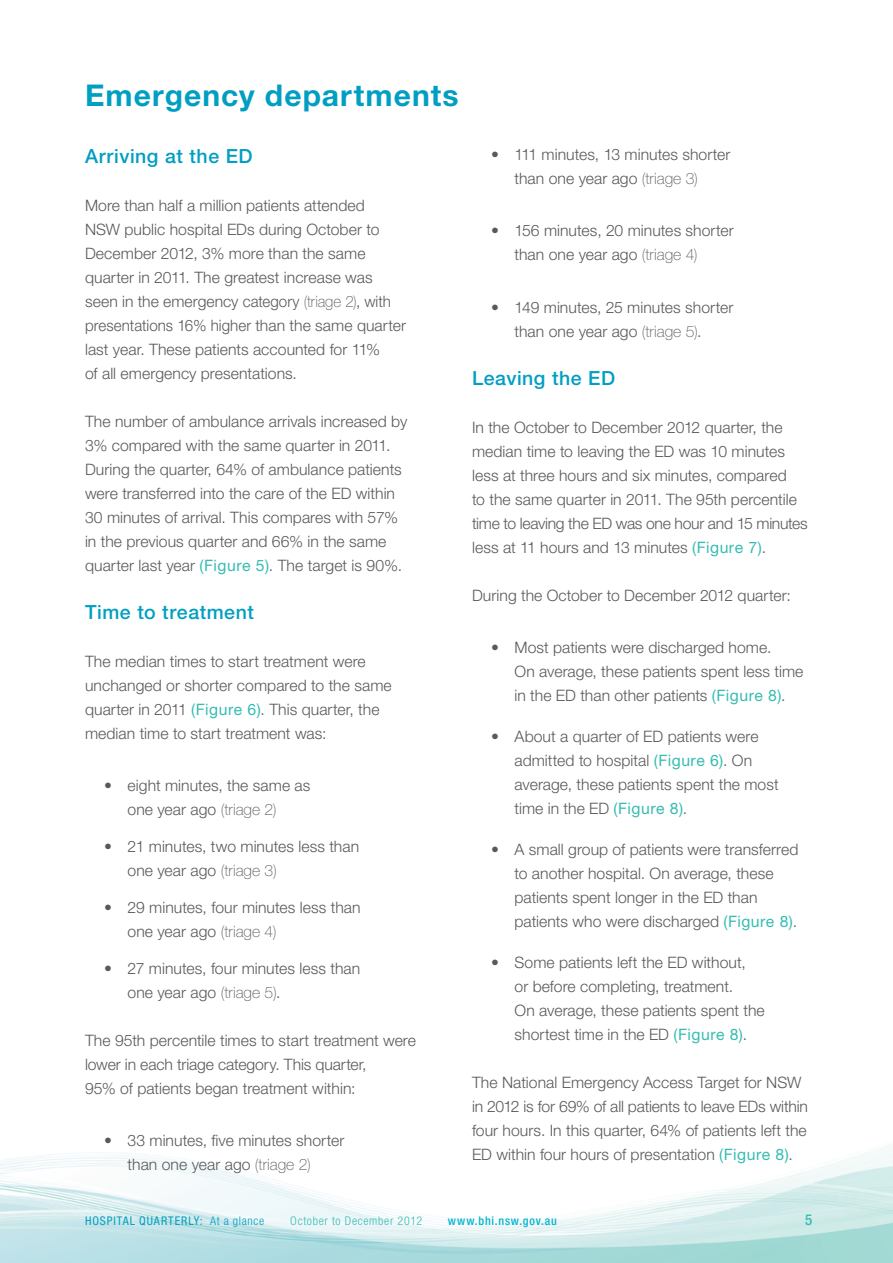
<style>
.page{position:relative;width:893px;height:1263px;background:#fff}
.page>*{position:absolute;margin:0;border:0;box-sizing:border-box;transform-origin:0 0}
.HEADING_1{font:700 30px "Helvetica Neue LT Std";letter-spacing:.035em;color:#009fc2}
.HEADING_2{font:500 19.5px "Helvetica Neue LT Std";letter-spacing:.03em;color:#009fc2}
.BODY__basic{font:300 15.75px/24px "Helvetica Neue LT Std";letter-spacing:.005em;color:#58595b}
.t1{font:500 condensed 15px "Helvetica Neue LT Std";color:#36bdb2}
.t2{font:condensed 12px "Helvetica Neue LT Std";letter-spacing:.075em;color:#009fc2}
.t3{font:300 condensed 12px "Helvetica Neue LT Std";letter-spacing:.06em;color:#36bdb2}
.t4{font:500 condensed 12px "Helvetica Neue LT Std";letter-spacing:.065em;color:#00b4d0}
.s1{font-weight:100}
.s2{font-weight:400;color:#36bdb2}
.s3{color:#59595b}
.s4{font-weight:300}
</style>
<div class="page">
<img style="left:0;top:1144px;width:893px;height:119px">
<p class="HEADING_1" style="left:85px;top:77px;width:375px">Emergency departments</p>
<p class="HEADING_2" style="left:85px;top:144px;width:169px">Arriving at the ED</p>
<p class="BODY__basic" style="left:85px;top:193px;width:323px">More than half a million patients attended<br>NSW public hospital EDs during October to December 2012, 3% more than the same quarter in 2011. The greatest increase was seen in the emergency category <span class="s1">(triage 2)</span>, with presentations 16% higher than the same quarter last year. These patients accounted for 11%<br>of all emergency presentations.</p>
<p class="BODY__basic" style="left:85px;top:409px;width:324px">The number of ambulance arrivals increased by 3% compared with the same quarter in 2011.<br>During the quarter, 64% of ambulance patients were transferred into the care of the ED within 30 minutes of arrival. This compares with 57% in the previous quarter and 66% in the same quarter last year <span class="s2">(Figure 5)</span>. The target is 90%.</p>
<p class="HEADING_2" style="left:85px;top:600px;width:170px">Time to treatment</p>
<p class="BODY__basic" style="left:85px;top:649px;width:308px">The median times to start treatment were unchanged or shorter compared to the same quarter in 2011 <span class="s2">(Figure 6)</span>. This quarter, the median time to start treatment was:</p>
<p class="BODY__basic" style="left:128px;top:773px;width:184px;text-indent:-23px"><span class="s3">•</span> eight minutes, the same as one year ago <span class="s1">(triage 2)</span></p>
<p class="BODY__basic" style="left:128px;top:834px;width:233px;text-indent:-23px"><span class="s3">•</span> 21 minutes, two minutes less than one year ago <span class="s1">(triage 3)</span></p>
<p class="BODY__basic" style="left:128px;top:895px;width:235px;text-indent:-23px"><span class="s3">•</span> 29 minutes, four minutes less than one year ago <span class="s1">(triage 4)</span></p>
<p class="BODY__basic" style="left:128px;top:955px;width:234px;text-indent:-23px">• 27 minutes, four minutes less than one year ago <span class="s1">(triage 5)</span>.</p>
<p class="BODY__basic" style="left:85px;top:1027px;width:332px">The 95th percentile times to start treatment were lower in each triage category. This quarter,<br>95% of patients began treatment within:</p>
<p class="BODY__basic" style="left:128px;top:1128px;width:218px;text-indent:-23px"><span class="s3">•</span> 33 minutes, five minutes shorter than one year ago <span class="s1">(triage 2)</span></p>
<p class="BODY__basic" style="left:491px;top:142px;width:241px;text-align:center">• 111 minutes, 13 minutes shorter than one year ago <span class="s1">(triage 3)</span></p>
<p class="BODY__basic" style="left:514px;top:218px;width:221px;text-indent:-23px">• 156 minutes, 20 minutes shorter than one year ago <span class="s1">(triage 4)</span></p>
<p class="BODY__basic" style="left:491px;top:295px;width:244px;text-align:center">• 149 minutes, 25 minutes shorter than one year ago <span class="s1">(triage 5)</span>.</p>
<p class="HEADING_2" style="left:472px;top:366px;width:145px">Leaving the ED</p>
<p class="BODY__basic" style="left:472px;top:415px;width:337px">In the October to December 2012 quarter, the median time to leaving the ED was 10 minutes less at three hours and six minutes, compared<br>to the same quarter in 2011. The 95th percentile time to leaving the ED was one hour and 15 minutes less at 11 hours and 13 minutes <span class="s2">(Figure 7)</span>.</p>
<p class="BODY__basic" style="left:472px;top:583px;width:320px">During the October to December 2012 quarter:</p>
<p class="BODY__basic" style="left:514px;top:635px;width:290px;text-indent:-23px"><span class="s3">•</span> Most patients were discharged home.<br>On average, these patients spent less time in the ED than other patients <span class="s2">(Figure 8)</span>.</p>
<p class="BODY__basic" style="left:514px;top:724px;width:266px;text-indent:-23px"><span class="s3">•</span> About a quarter of ED patients were admitted to hospital <span class="s2">(Figure 6)</span>. On average, these patients spent the most time in the ED <span class="s2">(Figure 8)</span>.</p>
<p class="BODY__basic" style="left:514px;top:837px;width:285px;text-indent:-23px"><span class="s3">•</span> A small group of patients were transferred to another hospital. On average, these patients spent longer in the ED than patients who were discharged <span class="s2">(Figure 8)</span>.</p>
<p class="BODY__basic" style="left:514px;top:950px;width:252px;text-indent:-23px">• Some patients left the ED without,<br>or before completing, treatment.<br>On average, these patients spent the shortest time in the ED <span class="s2">(Figure 8)</span>.</p>
<p class="BODY__basic" style="left:472px;top:1070px;width:337px">The National Emergency Access Target for NSW in 2012 is for 69% of all patients to leave EDs within four hours. In this quarter, 64% of patients left the ED within four hours of presentation <span class="s2">(Figure 8)</span>.</p>
<p class="t2" style="left:85px;top:1214px;width:181px">HOSPITAL QUARTERLY: <span class="s4">At a glance</span></p>
<p class="t3" style="left:290px;top:1214px;width:133px">October to December 2012</p>
<p class="t4" style="left:448px;top:1214px;width:111px">www.bhi.nsw.gov.au</p>
<p class="t1" style="left:805px;top:1211px;width:9px">5</p>
</div>
